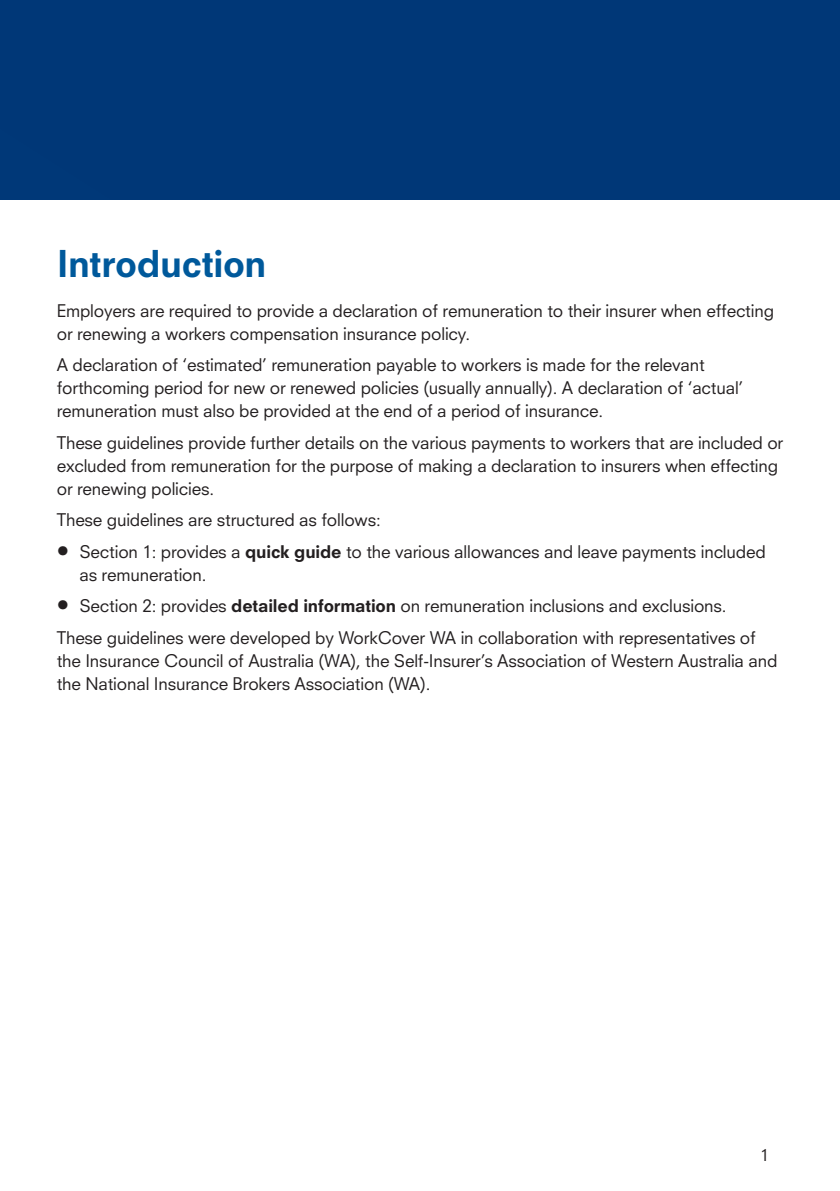
<style>
.page{position:relative;width:840px;height:1191px;background:#fff}
.page>*{position:absolute;margin:0;border:0;box-sizing:border-box;transform-origin:0 0}
.t1{font:800 36px "Neuzeit SLT Std";letter-spacing:-.01em;color:#00599b}
.t2{font:17px/23px "Neuzeit SLT Std";letter-spacing:-.01em;color:#231f20}
.t3{font:16px "Neuzeit SLT Std";color:#231f20}
.s1{font-size:24.6px}
.s2{font-weight:800}
</style>
<div class="page">
<div style="left:0;top:0;width:839px;height:200px;background:#003777"></div>
<h1 class="t1" style="left:57px;top:241px;width:211px">Introduction</h1>
<p class="t2" style="left:57px;top:299px;width:718px">Employers are required to provide a declaration of remuneration to their insurer when effecting or renewing a workers compensation insurance policy.</p>
<p class="t2" style="left:57px;top:353px;width:687px">A declaration of ‘estimated’ remuneration payable to workers is made for the relevant forthcoming period for new or renewed policies (usually annually). A declaration of ‘actual’ remuneration must also be provided at the end of a period of insurance.</p>
<p class="t2" style="left:57px;top:431px;width:727px">These guidelines provide further details on the various payments to workers that are included or excluded from remuneration for the purpose of making a declaration to insurers when effecting or renewing policies.</p>
<p class="t2" style="left:57px;top:508px;width:325px">These guidelines are structured as follows:</p>
<p class="t2" style="left:79px;top:540px;width:687px;text-indent:-23px"><span class="s1">•</span> Section 1: provides a <span class="s2">quick guide</span> to the various allowances and leave payments included as remuneration.</p>
<p class="t2" style="left:57px;top:590px;width:700px;line-height:31.6px"><span class="s1">•</span> Section 2: provides <span class="s2">detailed information</span> on remuneration inclusions and exclusions.<br>These guidelines were developed by WorkCover WA in collaboration with representatives of</p>
<p class="t2" style="left:57px;top:649px;width:721px">the Insurance Council of Australia (WA), the Self-Insurer’s Association of Western Australia and the National Insurance Brokers Association (WA).</p>
<p class="t3" style="left:759px;top:1145px;width:10px">1</p>
</div>
